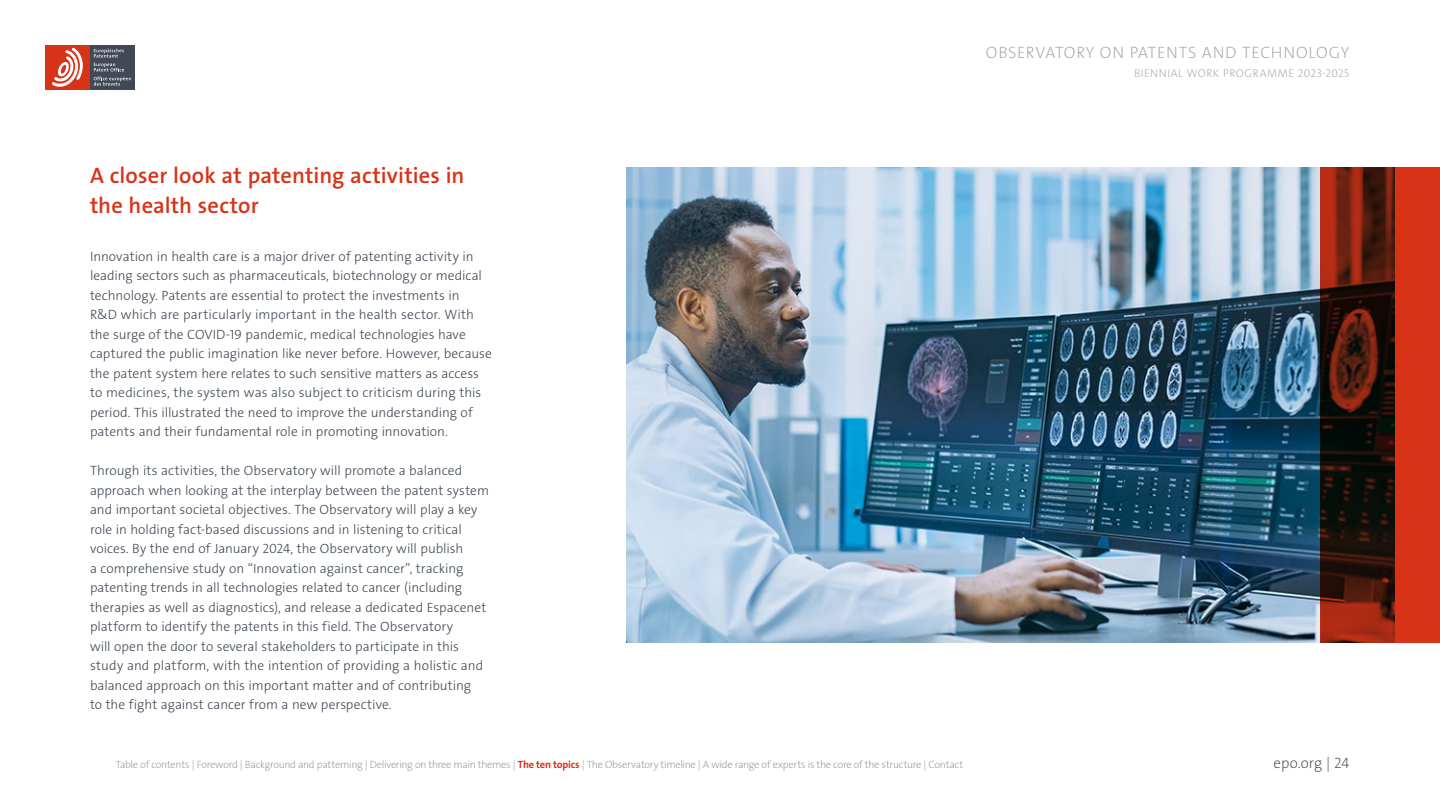
<style>
.page{position:relative;width:1440px;height:810px;background:#fff}
.page>*{position:absolute;margin:0;border:0;box-sizing:border-box;transform-origin:0 0}
.t1{font:22.5px/30px "The Sans LP6 Se Bld";letter-spacing:.005em;color:#d93317}
.t2{font:16.5px "The Sans LP2 Ex Lig";letter-spacing:.04em;color:#9fa4aa}
.t3{font:15px "The Sans LP2 Ex Lig";letter-spacing:-.005em;color:#404955}
.t4{font:13.5px/19.5px "The Sans LP3 Lig";color:#404955}
.t5{font:11.25px "The Sans LP2 Ex Lig";letter-spacing:.04em;color:#9fa4aa}
.t6{font:10.5px "The Sans LP2 Ex Lig";letter-spacing:-.025em;color:#8d9299}
.s1{font-family:"The Sans LP7 Bld";color:#d93317}
</style>
<div class="page">
<div style="left:90px;top:45px;width:45px;height:45px;background:#404955"></div>
<svg style="left:94px;top:49px;width:30px;height:22px"></svg>
<svg style="left:94px;top:77px;width:37px;height:9px"></svg>
<div style="left:45px;top:45px;width:45px;height:45px;background:#d93317"></div>
<svg style="left:52px;top:48px;width:31px;height:39px"></svg>
<img style="left:626px;top:167px;width:695px;height:476px">
<svg style="left:1321px;top:167px;width:119px;height:476px"></svg>
<p class="t2" style="left:986px;top:41px;width:365px">OBSERVATORY ON PATENTS AND TECHNOLOGY</p>
<p class="t5" style="left:1134px;top:66px;width:217px">BIENNIAL WORK PROGRAMME 2023-2025</p>
<h1 class="t1" style="left:90px;top:161px;width:376px">A closer look at patenting activities in the health sector</h1>
<p class="t4" style="left:90px;top:247px;width:403px">Innovation in health care is a major driver of patenting activity in leading sectors such as pharmaceuticals, biotechnology or medical technology. Patents are essential to protect the investments in<br>R&amp;D which are particularly important in the health sector. With the surge of the COVID-19 pandemic, medical technologies have captured the public imagination like never before. However, because the patent system here relates to such sensitive matters as access to medicines, the system was also subject to criticism during this period. This illustrated the need to improve the understanding of patents and their fundamental role in promoting innovation.</p>
<p class="t4" style="left:90px;top:461px;width:401px">Through its activities, the Observatory will promote a balanced approach when looking at the interplay between the patent system and important societal objectives. The Observatory will play a key role in holding fact-based discussions and in listening to critical voices. By the end of January 2024, the Observatory will publish<br>a comprehensive study on “Innovation against cancer”, tracking patenting trends in all technologies related to cancer (including therapies as well as diagnostics), and release a dedicated Espacenet platform to identify the patents in this field. The Observatory<br>will open the door to several stakeholders to participate in this study and platform, with the intention of providing a holistic and balanced approach on this important matter and of contributing<br>to the fight against cancer from a new perspective.</p>
<p class="t6" style="left:116px;top:758px;width:849px">Table of contents | Foreword | Background and patterning | Delivering on three main themes | <span class="s1">The ten topics</span> | The Observatory timeline | A wide range of experts is the core of the structure | Contact</p>
<p class="t3" style="left:1274px;top:753px;width:77px">epo.org | 24</p>
</div>
